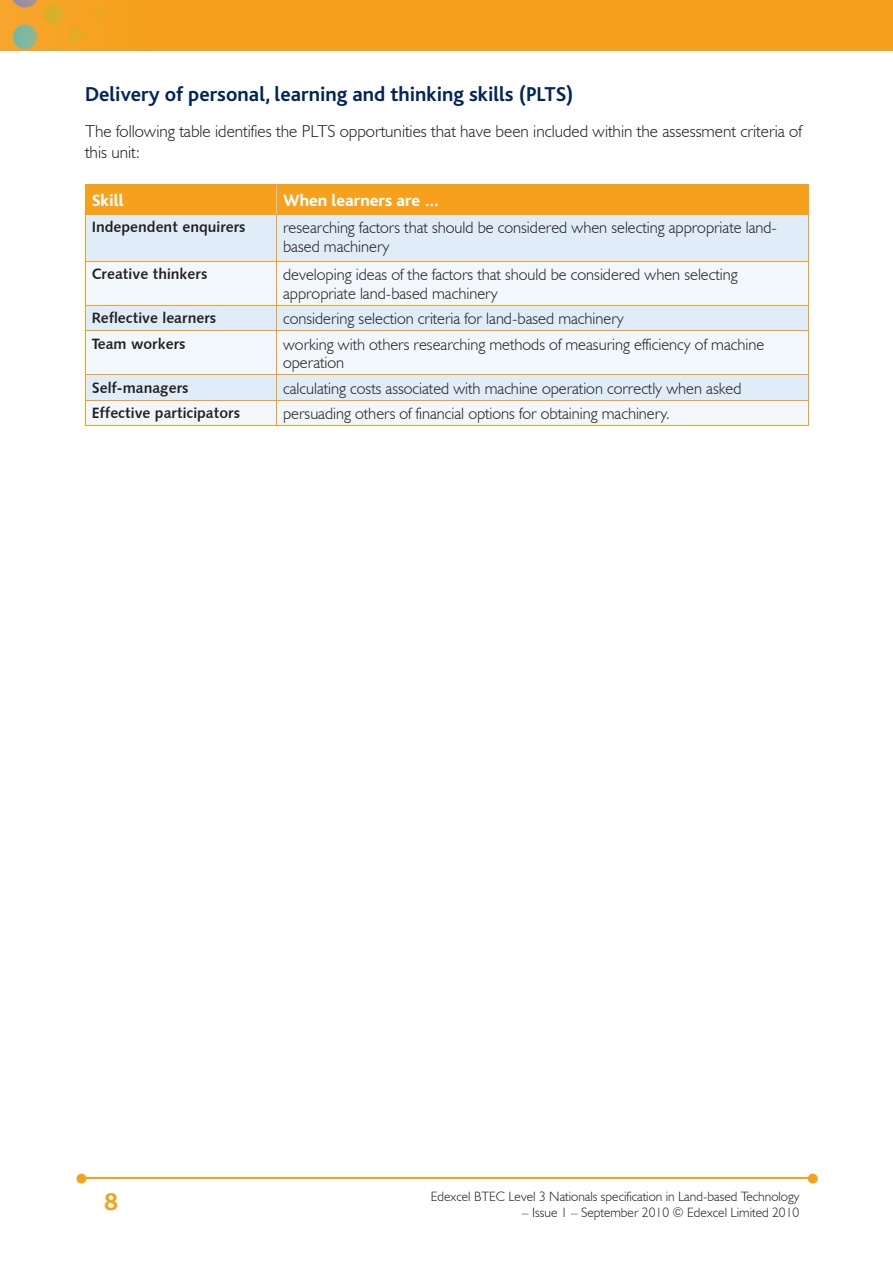
<style>
.page{position:relative;width:893px;height:1263px;background:#fff}
.page>*{position:absolute;margin:0;border:0;box-sizing:border-box;transform-origin:0 0}
.t1{font:700 25.5px "Bliss";color:#f6a01b}
.t2{font:700 21px "Bliss";color:#002556}
.t3{font:300 17.25px/21px "Humanist 521 BT";color:#231f20}
.t4{font:800 17.25px "Bliss";color:#fff}
.t5{font:300 16.5px/18.8px "Humanist 521 BT";color:#231f20}
.t6{font:15px "Humanist 531 BT Bold A";color:#231f20}
.t7{font:300 13.5px "Humanist 521 BT";color:#231f20}
</style>
<div class="page">
<img style="left:0;top:0;width:893px;height:51px">
<hr style="left:82px;top:1178px;width:728px;height:1px;background:#f6a01b">
<svg style="left:808px;top:1174px;width:10px;height:9px"></svg>
<svg style="left:77px;top:1174px;width:9px;height:9px"></svg>
<div style="left:86px;top:215px;width:722px;height:46px;background:#e0edf8"></div>
<svg style="left:86px;top:262px;width:722px;height:163px;fill:#f2f7fb"></svg>
<div style="left:85px;top:185px;width:724px;height:29px;background:#f6a01b"></div>
<hr style="left:85px;top:184px;width:192px;height:1px;background:#f6a01b">
<hr style="left:277px;top:184px;width:532px;height:1px;background:#f6a01b">
<hr style="left:85px;top:215px;width:1px;height:46px;background:#f6a01b">
<hr style="left:85px;top:214px;width:192px;height:1px;background:#f6a01b">
<hr style="left:276px;top:215px;width:1px;height:46px;background:#f6a01b">
<hr style="left:808px;top:215px;width:1px;height:46px;background:#f6a01b">
<hr style="left:277px;top:214px;width:532px;height:1px;background:#f6a01b">
<hr style="left:85px;top:262px;width:1px;height:43px;background:#f6a01b">
<hr style="left:85px;top:261px;width:192px;height:1px;background:#f6a01b">
<hr style="left:276px;top:262px;width:1px;height:43px;background:#f6a01b">
<hr style="left:808px;top:262px;width:1px;height:43px;background:#f6a01b">
<hr style="left:277px;top:261px;width:532px;height:1px;background:#f6a01b">
<svg style="left:85px;top:306px;width:1px;height:24px"></svg>
<hr style="left:85px;top:305px;width:192px;height:1px;background:#f6a01b">
<svg style="left:276px;top:306px;width:1px;height:24px"></svg>
<svg style="left:808px;top:306px;width:1px;height:24px"></svg>
<hr style="left:277px;top:305px;width:532px;height:1px;background:#f6a01b">
<hr style="left:85px;top:331px;width:1px;height:43px;background:#f6a01b">
<hr style="left:85px;top:330px;width:192px;height:1px;background:#f6a01b">
<hr style="left:276px;top:331px;width:1px;height:43px;background:#f6a01b">
<hr style="left:808px;top:331px;width:1px;height:43px;background:#f6a01b">
<hr style="left:277px;top:330px;width:532px;height:1px;background:#f6a01b">
<hr style="left:85px;top:374px;width:192px;height:1px;background:#f6a01b">
<hr style="left:277px;top:374px;width:532px;height:1px;background:#f6a01b">
<hr style="left:85px;top:425px;width:192px;height:1px;background:#f6a01b">
<svg style="left:85px;top:375px;width:1px;height:50px"></svg>
<hr style="left:85px;top:400px;width:192px;height:1px;background:#f6a01b">
<hr style="left:277px;top:425px;width:532px;height:1px;background:#f6a01b">
<svg style="left:276px;top:375px;width:1px;height:50px"></svg>
<svg style="left:808px;top:375px;width:1px;height:50px"></svg>
<hr style="left:277px;top:400px;width:532px;height:1px;background:#f6a01b">
<p class="t2" style="left:85px;top:83px;width:490px">Delivery of personal, learning and thinking skills (PLTS)</p>
<p class="t3" style="left:85px;top:120px;width:718px">The following table identifies the PLTS opportunities that have been included within the assessment criteria of this unit:</p>
<p class="t4" style="left:92px;top:191px;width:33px">Skill</p>
<p class="t4" style="left:283px;top:191px;width:158px">When learners are …</p>
<p class="t6" style="left:92px;top:218px;width:155px">Independent enquirers</p>
<p class="t5" style="left:283px;top:218px;width:495px">researching factors that should be considered when selecting appropriate land&shy;based machinery</p>
<p class="t6" style="left:92px;top:265px;width:117px">Creative thinkers</p>
<p class="t5" style="left:283px;top:265px;width:456px">developing ideas of the factors that should be considered when selecting appropriate land-based machinery</p>
<p class="t6" style="left:92px;top:309px;width:126px">Reflective learners</p>
<p class="t5" style="left:283px;top:309px;width:342px">considering selection criteria for land-based machinery</p>
<p class="t6" style="left:92px;top:334px;width:95px">Team workers</p>
<p class="t5" style="left:283px;top:334px;width:483px">working with others researching methods of measuring efficiency of machine operation</p>
<p class="t6" style="left:92px;top:378px;width:98px">Self-managers</p>
<p class="t5" style="left:283px;top:378px;width:460px">calculating costs associated with machine operation correctly when asked</p>
<p class="t6" style="left:92px;top:403px;width:150px">Effective participators</p>
<p class="t5" style="left:283px;top:404px;width:388px">persuading others of financial options for obtaining machinery.</p>
<h1 class="t1" style="left:104px;top:1189px;width:15px">8</h1>
<p class="t7" style="left:431px;top:1188px;width:370px">Edexcel BTEC Level 3 Nationals specification in Land-based Technology</p>
<p class="t7" style="left:522px;top:1204px;width:279px">– Issue 1 – September 2010 © Edexcel Limited 2010</p>
</div>
